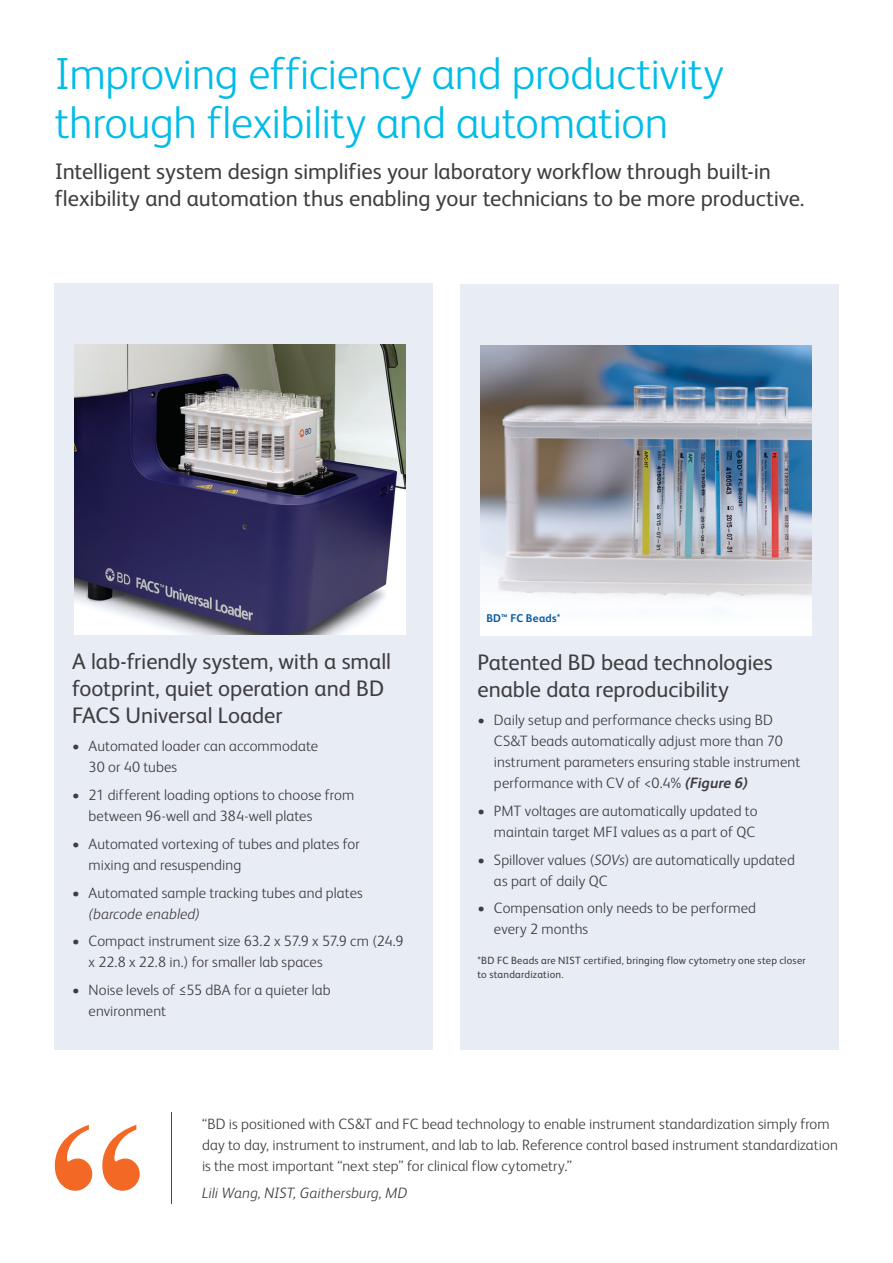
<style>
.page{position:relative;width:893px;height:1263px;background:#fff}
.page>*{position:absolute;margin:0;border:0;box-sizing:border-box;transform-origin:0 0}
.t1{font:300 45px/49.5px "FS Albert Pro";letter-spacing:-.01em;color:#02bce8}
.t2{font:22.5px/27px "FS Albert Pro";letter-spacing:-.005em;color:#3e3e3f}
.t3{font:300 15px/21px "FS Albert Pro";letter-spacing:.005em;color:#3e3e3f}
.t4{font:italic 300 15px "FS Albert Pro";color:#3e3e3f}
.t5{font:700 11.25px "FS Albert Pro";letter-spacing:.02em;color:#06579c}
.t6{font:10.5px/13.5px "FS Albert Pro";letter-spacing:.02em;color:#3e3e3f}
.s1{font-size:9.9px}
.s2{font-weight:700;font-style:italic}
.s3{font-style:italic}
</style>
<div class="page">
<div style="left:461px;top:285px;width:378px;height:765px;background:#e8ecf5"></div>
<div style="left:55px;top:284px;width:378px;height:766px;background:#e8ecf5"></div>
<img style="left:480px;top:345px;width:332px;height:291px">
<img style="left:74px;top:344px;width:332px;height:290px">
<svg style="left:55px;top:1125px;width:85px;height:66px"></svg>
<hr style="left:171px;top:1113px;width:1px;height:91px;background:#06579c">
<h1 class="t1" style="left:55px;top:46px;width:670px">Improving efficiency and productivity through flexibility and automation</h1>
<h2 class="t2" style="left:55px;top:156px;width:751px">Intelligent system design simplifies your laboratory workflow through built-in flexibility and automation thus enabling your technicians to be more productive.</h2>
<h2 class="t2" style="left:72px;top:647px;width:320px">A lab-friendly system, with a small footprint, quiet operation and BD<br>FACS Universal Loader</h2>
<p class="t3" style="left:89px;top:735px;width:231px;text-indent:-16px">• Automated loader can accommodate<br>30 or 40 tubes</p>
<p class="t3" style="left:89px;top:783px;width:267px;text-indent:-16px">• 21 different loading options to choose from between 96-well and 384-well plates</p>
<p class="t3" style="left:89px;top:832px;width:273px;text-indent:-16px">• Automated vortexing of tubes and plates for mixing and resuspending</p>
<p class="t3" style="left:72px;top:881px;width:292px">• Automated sample tracking tubes and plates</p>
<p class="t4" style="left:89px;top:903px;width:113px">(barcode enabled)</p>
<p class="t3" style="left:89px;top:930px;width:316px;text-indent:-16px">• Compact instrument size 63.2 x 57.9 x 57.9 cm (24.9 x 22.8 x 22.8 in.) for smaller lab spaces</p>
<p class="t3" style="left:89px;top:978px;width:244px;text-indent:-16px">• Noise levels of ≤55 dBA for a quieter lab environment</p>
<p class="t5" style="left:486px;top:610px;width:75px">BD<span class="s1">™</span> FC Beads<span class="s1">*</span></p>
<h2 class="t2" style="left:477px;top:647px;width:297px">Patented BD bead technologies enable data reproducibility</h2>
<p class="t3" style="left:494px;top:708px;width:308px;text-indent:-16px">• Daily setup and performance checks using BD CS&amp;T beads automatically adjust more than 70 instrument parameters ensuring stable instrument performance with CV of &lt;0.4% <span class="s2">(Figure 6)</span></p>
<p class="t3" style="left:477px;top:799px;width:282px;text-align:right">• PMT voltages are automatically updated to maintain target MFI values as a part of QC</p>
<p class="t3" style="left:494px;top:848px;width:302px;text-indent:-16px">• Spillover values (<span class="s3">SOVs</span>) are automatically updated as part of daily QC</p>
<p class="t3" style="left:494px;top:897px;width:264px;text-indent:-16px">• Compensation only needs to be performed every 2 months</p>
<p class="t6" style="left:477px;top:953px;width:330px">*BD FC Beads are NIST certified, bringing flow cytometry one step closer to standardization.</p>
<p class="t3" style="left:202px;top:1112px;width:637px">“BD is positioned with CS&amp;T and FC bead technology to enable instrument standardization simply from day to day, instrument to instrument, and lab to lab. Reference control based instrument standardization is the most important “next step” for clinical flow cytometry.”</p>
<p class="t4" style="left:202px;top:1183px;width:207px">Lili Wang, NIST, Gaithersburg, MD</p>
</div>
